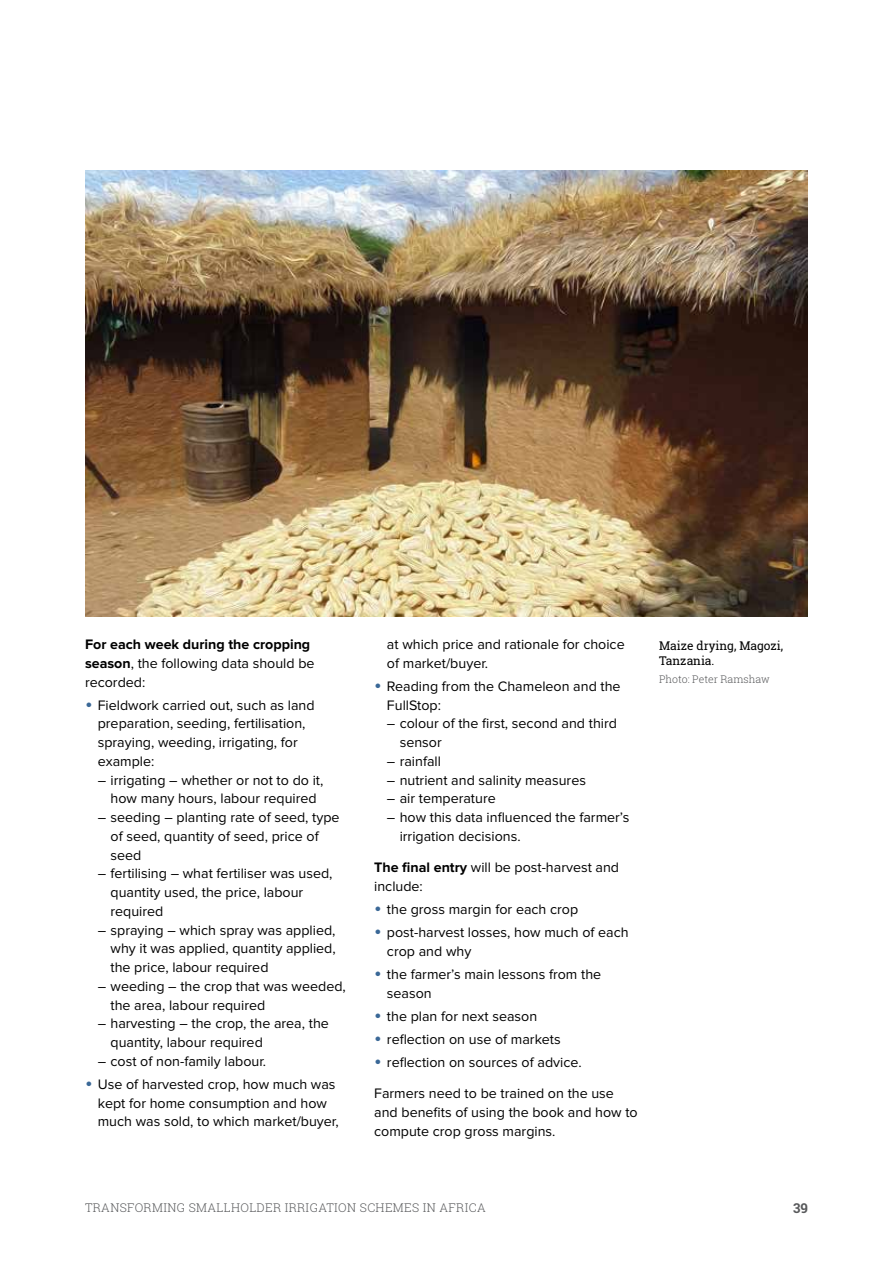
<style>
.page{position:relative;width:893px;height:1263px;background:#fff}
.page>*{position:absolute;margin:0;border:0;box-sizing:border-box;transform-origin:0 0}
.t1{font:14.25px/18.8px "Proxima Nova";color:#000}
.t2{font:700 14.25px/18.8px "Proxima Nova";color:#000}
.t3{font:700 13.5px "Roboto Slab";color:#58595b}
.t4{font:300 12px "Roboto Slab";letter-spacing:.03em;color:#58595b}
.t5{font:12px/15px "Roboto Slab";color:#000}
.t6{font:300 10.5px "Roboto Slab";color:#58595b}
.s1{font-weight:400}
.s2{font-size:21.3px;color:#3a6897}
.s3{font-weight:700}
</style>
<div class="page">
<img style="left:85px;top:170px;width:723px;height:447px">
<p class="t2" style="left:85px;top:636px;width:231px">For each week during the cropping season<span class="s1">, the following data should be recorded:</span></p>
<p class="t1" style="left:98px;top:696px;width:218px;text-indent:-13px"><span class="s2">•</span> Fieldwork carried out, such as land preparation, seeding, fertilisation, spraying, weeding, irrigating, for example:</p>
<p class="t1" style="left:98px;top:771px;width:227px;text-align:center">– irrigating – whether or not to do it, how many hours, labour required</p>
<p class="t1" style="left:111px;top:809px;width:231px;text-indent:-13px">– seeding – planting rate of seed, type of seed, quantity of seed, price of seed</p>
<p class="t1" style="left:111px;top:865px;width:223px;text-indent:-13px">– fertilising – what fertiliser was used, quantity used, the price, labour required</p>
<p class="t1" style="left:111px;top:921px;width:227px;text-align:justify;text-indent:-13px">– spraying – which spray was applied, why it was applied, quantity applied, the price, labour required</p>
<p class="t1" style="left:111px;top:977px;width:237px;text-indent:-13px">– weeding – the crop that was weeded, the area, labour required</p>
<p class="t1" style="left:111px;top:1015px;width:220px;text-indent:-13px">– harvesting – the crop, the area, the quantity, labour required</p>
<p class="t1" style="left:98px;top:1052px;width:170px">– cost of non-family labour.</p>
<p class="t1" style="left:98px;top:1075px;width:242px;text-indent:-13px"><span class="s2">•</span> Use of harvested crop, how much was kept for home consumption and how much was sold, to which market/buyer,</p>
<p class="t1" style="left:387px;top:636px;width:239px">at which price and rationale for choice of market/buyer.</p>
<p class="t1" style="left:387px;top:677px;width:235px;text-indent:-13px"><span class="s2">•</span> Reading from the Chameleon and the<br>FullStop:</p>
<p class="t1" style="left:400px;top:715px;width:219px;text-indent:-13px">– colour of the first, second and third sensor</p>
<p class="t1" style="left:387px;top:752px;width:56px">– rainfall</p>
<p class="t1" style="left:387px;top:771px;width:201px">– nutrient and salinity measures</p>
<p class="t1" style="left:387px;top:790px;width:110px">– air temperature</p>
<p class="t1" style="left:400px;top:809px;width:231px;text-indent:-13px">– how this data influenced the farmer’s irrigation decisions.</p>
<p class="t1" style="left:374px;top:859px;width:246px"><span class="s3">The final entry</span> will be post-harvest and include:</p>
<p class="t1" style="left:374px;top:901px;width:206px"><span class="s2">•</span> the gross margin for each crop</p>
<p class="t1" style="left:387px;top:924px;width:243px;text-indent:-13px"><span class="s2">•</span> post-harvest losses, how much of each crop and why</p>
<p class="t1" style="left:387px;top:965px;width:216px;text-indent:-13px"><span class="s2">•</span> the farmer’s main lessons from the season</p>
<p class="t1" style="left:374px;top:1007px;width:165px"><span class="s2">•</span> the plan for next season</p>
<p class="t1" style="left:374px;top:1030px;width:188px"><span class="s2">•</span> reflection on use of markets</p>
<p class="t1" style="left:374px;top:1053px;width:209px"><span class="s2">•</span> reflection on sources of advice.</p>
<p class="t1" style="left:374px;top:1085px;width:265px">Farmers need to be trained on the use and benefits of using the book and how to compute crop gross margins.</p>
<p class="t5" style="left:659px;top:638px;width:126px">Maize drying, Magozi,<br>Tanzania.</p>
<p class="t6" style="left:659px;top:672px;width:112px">Photo: Peter Ramshaw</p>
<p class="t4" style="left:85px;top:1199px;width:402px">TRANSFORMING SMALLHOLDER IRRIGATION SCHEMES IN AFRICA</p>
<p class="t3" style="left:793px;top:1199px;width:16px">39</p>
</div>
